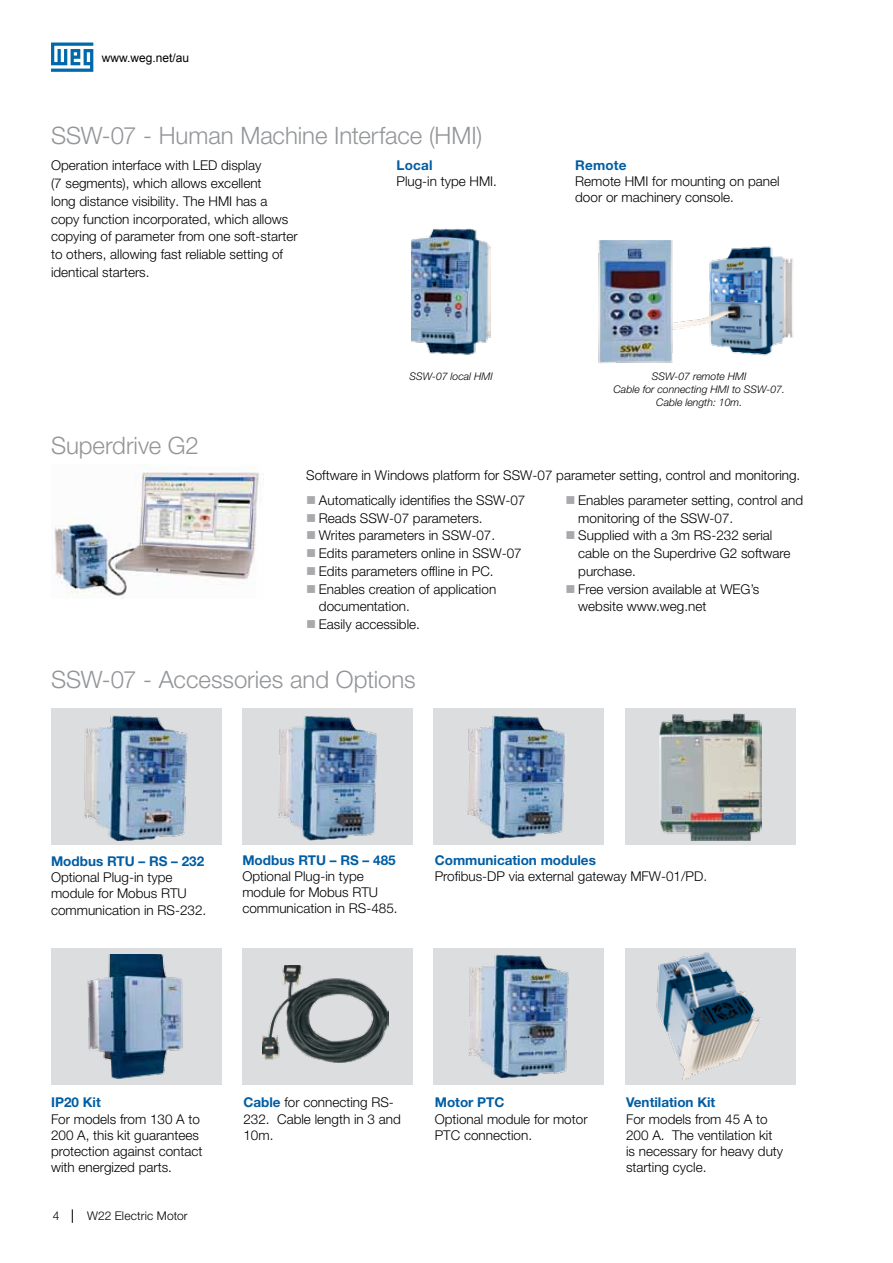
<style>
.page{position:relative;width:893px;height:1263px;background:#fff}
.page>*{position:absolute;margin:0;border:0;box-sizing:border-box;transform-origin:0 0}
.t1{font:300 24px "Helvetica Neue LT Pro";letter-spacing:-.005em;color:#939598}
.t2{font:300 13.5px/17.7px "Helvetica Neue LT Pro";color:#000}
.t3{font:700 13.5px "Helvetica Neue LT Pro";color:#005da4}
.t4{font:300 12px "Helvetica Neue LT Pro";letter-spacing:.015em;color:#000}
.t5{font:12px "Arial";color:#000}
.t6{font:italic 300 10.5px/12.6px "Helvetica Neue LT Pro";color:#000;text-align:center}
.s1{font-weight:700;color:#005da4}
</style>
<div class="page">
<svg style="left:51px;top:43px;width:42px;height:29px"></svg>
<svg style="left:72px;top:1209px;width:1px;height:14px"></svg>
<img style="left:411px;top:228px;width:80px;height:127px">
<img style="left:673px;top:246px;width:120px;height:110px">
<img style="left:598px;top:241px;width:75px;height:123px">
<img style="left:54px;top:465px;width:210px;height:132px">
<div style="left:51px;top:709px;width:170px;height:136px;background:#dcddde"></div>
<img style="left:84px;top:715px;width:104px;height:126px">
<div style="left:434px;top:709px;width:170px;height:136px;background:#dcddde"></div>
<img style="left:467px;top:715px;width:99px;height:124px">
<div style="left:625px;top:709px;width:170px;height:136px;background:#dcddde"></div>
<img style="left:659px;top:713px;width:102px;height:127px">
<div style="left:625px;top:948px;width:170px;height:136px;background:#dcddde"></div>
<img style="left:656px;top:952px;width:105px;height:128px">
<div style="left:242px;top:709px;width:170px;height:136px;background:#dcddde"></div>
<img style="left:278px;top:716px;width:100px;height:125px">
<div style="left:242px;top:948px;width:170px;height:136px;background:#dcddde"></div>
<img style="left:262px;top:965px;width:126px;height:98px">
<div style="left:51px;top:948px;width:170px;height:136px;background:#dcddde"></div>
<img style="left:87px;top:954px;width:96px;height:125px">
<div style="left:434px;top:948px;width:170px;height:136px;background:#dcddde"></div>
<img style="left:469px;top:954px;width:100px;height:125px">
<p class="t5" style="left:102px;top:49px;width:89px">www.weg.net/au</p>
<h1 class="t1" style="left:51px;top:121px;width:433px">SSW-07 - Human Machine Interface (HMI)</h1>
<p class="t2" style="left:51px;top:156px;width:248px">Operation interface with LED display<br>(7 segments), which allows excellent<br>long distance visibility. The HMI has a copy function incorporated, which allows copying of parameter from one soft-starter to others, allowing fast reliable setting of identical starters.</p>
<p class="t3" style="left:396px;top:157px;width:38px">Local</p>
<p class="t2" style="left:396px;top:172px;width:102px">Plug-in type HMI.</p>
<h1 class="t1" style="left:51px;top:430px;width:149px">Superdrive G2</h1>
<p class="t6" style="left:410px;top:370px;width:85px">SSW-07 local HMI</p>
<p class="t3" style="left:575px;top:157px;width:53px">Remote</p>
<p class="t2" style="left:575px;top:173px;width:206px;line-height:16.2px">Remote HMI for mounting on panel door or machinery console.</p>
<p class="t6" style="left:614px;top:370px;width:173px">SSW-07 remote HMI<br>Cable for connecting HMI to SSW-07.<br>Cable length: 10m.</p>
<p class="t2" style="left:306px;top:466px;width:496px">Software in Windows platform for SSW-07 parameter setting, control and monitoring.</p>
<p class="t2" style="left:319px;top:491px;width:208px">Automatically identifies the SSW-07<br>Reads SSW-07 parameters.<br>Writes parameters in SSW-07.<br>Edits parameters online in SSW-07<br>Edits parameters offline in PC.<br>Enables creation of application documentation.<br>Easily accessible.</p>
<p class="t2" style="left:578px;top:491px;width:226px">Enables parameter setting, control and monitoring of the SSW-07.<br>Supplied with a 3m RS-232 serial cable on the Superdrive G2 software purchase.<br>Free version available at WEG’s website www.weg.net</p>
<h1 class="t1" style="left:51px;top:665px;width:366px">SSW-07 - Accessories and Options</h1>
<p class="t3" style="left:51px;top:853px;width:155px">Modbus RTU – RS – 232</p>
<p class="t2" style="left:51px;top:869px;width:157px;line-height:16.2px">Optional Plug-in type module for Mobus RTU communication in RS-232.</p>
<p class="t3" style="left:242px;top:851px;width:155px">Modbus RTU – RS – 485</p>
<p class="t2" style="left:242px;top:868px;width:157px;line-height:16.2px">Optional Plug-in type module for Mobus RTU communication in RS-485.</p>
<p class="t3" style="left:435px;top:851px;width:163px">Communication modules</p>
<p class="t2" style="left:435px;top:867px;width:274px">Profibus-DP via external gateway MFW-01/PD.</p>
<p class="t3" style="left:51px;top:1094px;width:51px">IP20 Kit</p>
<p class="t2" style="left:51px;top:1110px;width:153px;line-height:16.2px">For models from 130 A to<br>200 A, this kit guarantees protection against contact with energized parts.</p>
<p class="t4" style="left:53px;top:1208px;width:8px">4</p>
<p class="t4" style="left:87px;top:1208px;width:102px">W22 Electric Motor</p>
<p class="t2" style="left:243px;top:1094px;width:159px;line-height:16.2px"><span class="s1">Cable</span> for connecting RS-<br>232. Cable length in 3 and<br>10m.</p>
<p class="t3" style="left:435px;top:1094px;width:71px">Motor PTC</p>
<p class="t2" style="left:435px;top:1110px;width:154px;line-height:16.2px">Optional module for motor<br>PTC connection.</p>
<p class="t3" style="left:626px;top:1094px;width:91px">Ventilation Kit</p>
<p class="t2" style="left:626px;top:1110px;width:159px;line-height:16.2px">For models from 45 A to<br>200 A. The ventilation kit is necessary for heavy duty starting cycle.</p>
</div>
